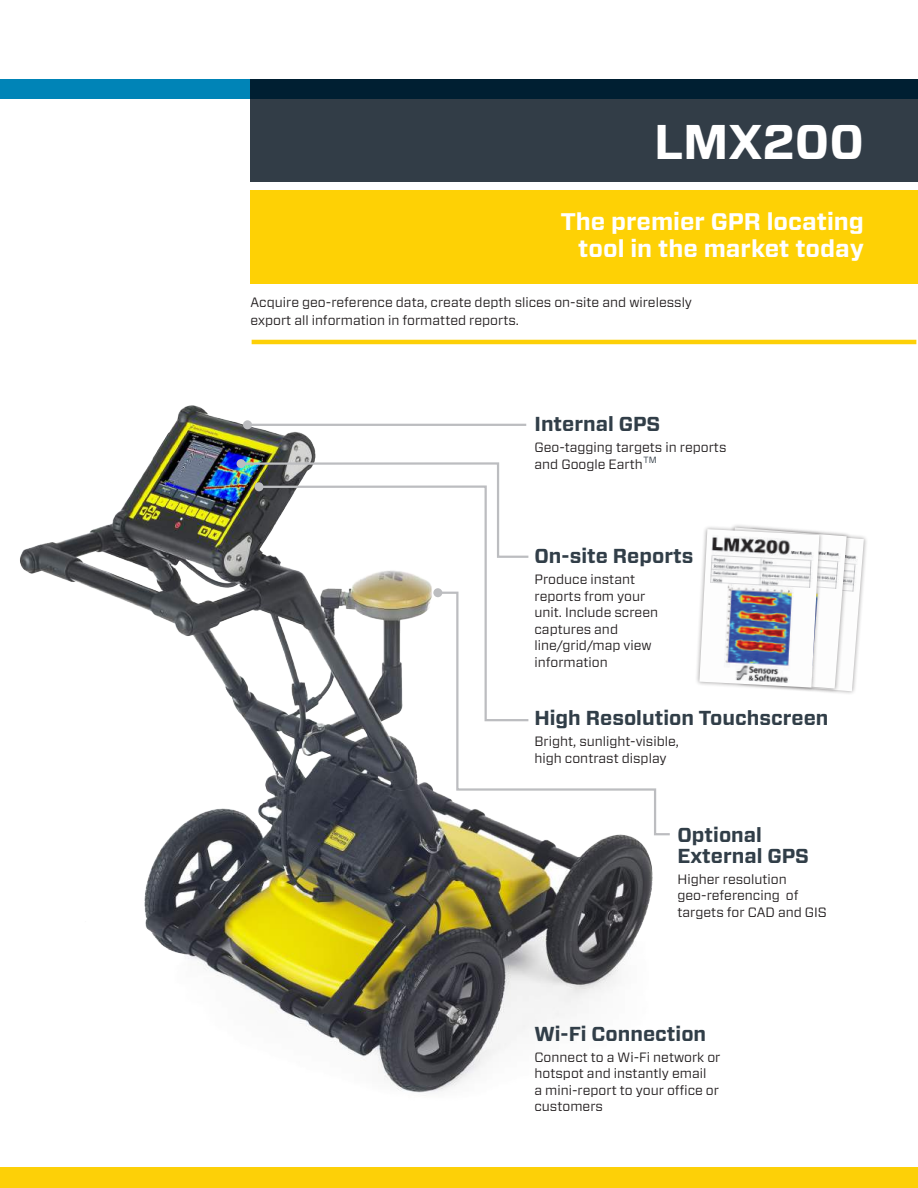
<style>
.page{position:relative;width:918px;height:1188px;background:#fff}
.page>*{position:absolute;margin:0;border:0;box-sizing:border-box;transform-origin:0 0}
.t1{font:700 48.6px "Forza";color:#fff}
.t2{font:700 24px/27px "Forza";color:#fff;text-align:right}
.t3{font:700 20.25px/20.2px "Vitesse Sans";color:#313e48}
.t4{font:13.5px/16.5px "Forza";color:#231f20}
.t5{font:13.5px/18px "Vitesse Sans";color:#231f20}
.t6{font:9px "Forza";color:#323d47}
</style>
<div class="page">
<div style="left:251px;top:190px;width:667px;height:94px;background:#fed105"></div>
<div style="left:250px;top:79px;width:668px;height:103px;background:#323d47"></div>
<img style="left:20px;top:405px;width:633px;height:688px">
<svg style="left:0;top:80px;width:918px;height:19px;background:#003a56"></svg>
<div style="left:736px;top:526px;width:132px;height:170px;background:#231f20;opacity:.42"></div>
<img style="left:851px;top:530px;width:13px;height:161px">
<img style="left:239px;top:461px;width:292px;height:98px">
<div style="left:237px;top:459px;width:9px;height:9px;background:#bcbdc0;border-radius:50%"></div>
<hr style="left:248px;top:424px;width:278px;height:2px;background:#bcbdc0">
<div style="left:243px;top:420px;width:9px;height:9px;background:#bcbdc0;border-radius:50%"></div>
<svg style="left:436px;top:590px;width:234px;height:246px"></svg>
<svg style="left:257px;top:484px;width:274px;height:238px"></svg>
<div style="left:255px;top:482px;width:9px;height:9px;background:#bcbdc0;border-radius:50%"></div>
<div style="left:719px;top:523px;width:132px;height:170px;background:#231f20;opacity:.42"></div>
<img style="left:824px;top:528px;width:23px;height:161px">
<div style="left:695px;top:525px;width:129px;height:167px;background:#231f20;opacity:.42"></div>
<img style="left:699px;top:529px;width:120px;height:159px">
<hr style="left:252px;top:340px;width:664px;height:4px;background:#fdd007">
<div style="left:0;top:1167px;width:918px;height:21px;background:#fdd007"></div>
<h1 class="t1" style="left:654px;top:110px;width:211px">LMX200</h1>
<h2 class="t2" style="left:561px;top:209px;width:305px">The premier GPR locating tool in the market today</h2>
<p class="t5" style="left:251px;top:293px;width:443px">Acquire geo-reference data, create depth slices on-site and wirelessly export all information in formatted reports.</p>
<h3 class="t3" style="left:535px;top:414px;width:127px">Internal GPS</h3>
<p class="t4" style="left:535px;top:439px;width:193px">Geo-tagging targets in reports and Google Earth</p>
<p class="t6" style="left:644px;top:454px;width:15px">TM</p>
<h3 class="t3" style="left:535px;top:546px;width:160px">On-site Reports</h3>
<p class="t4" style="left:535px;top:571px;width:125px">Produce instant reports from your unit. Include screen captures and line/grid/map view information</p>
<h3 class="t3" style="left:535px;top:708px;width:296px">High Resolution Touchscreen</h3>
<p class="t4" style="left:535px;top:733px;width:146px">Bright, sunlight-visible, high contrast display</p>
<h3 class="t3" style="left:677px;top:825px;width:133px">Optional<br>External GPS</h3>
<p class="t4" style="left:677px;top:870px;width:151px">Higher resolution geo-referencing of targets for CAD and GIS</p>
<h3 class="t3" style="left:535px;top:1024px;width:173px">Wi-Fi Connection</h3>
<p class="t4" style="left:535px;top:1048px;width:188px">Connect to a Wi-Fi network or hotspot and instantly email<br>a mini-report to your office or customers</p>
</div>
